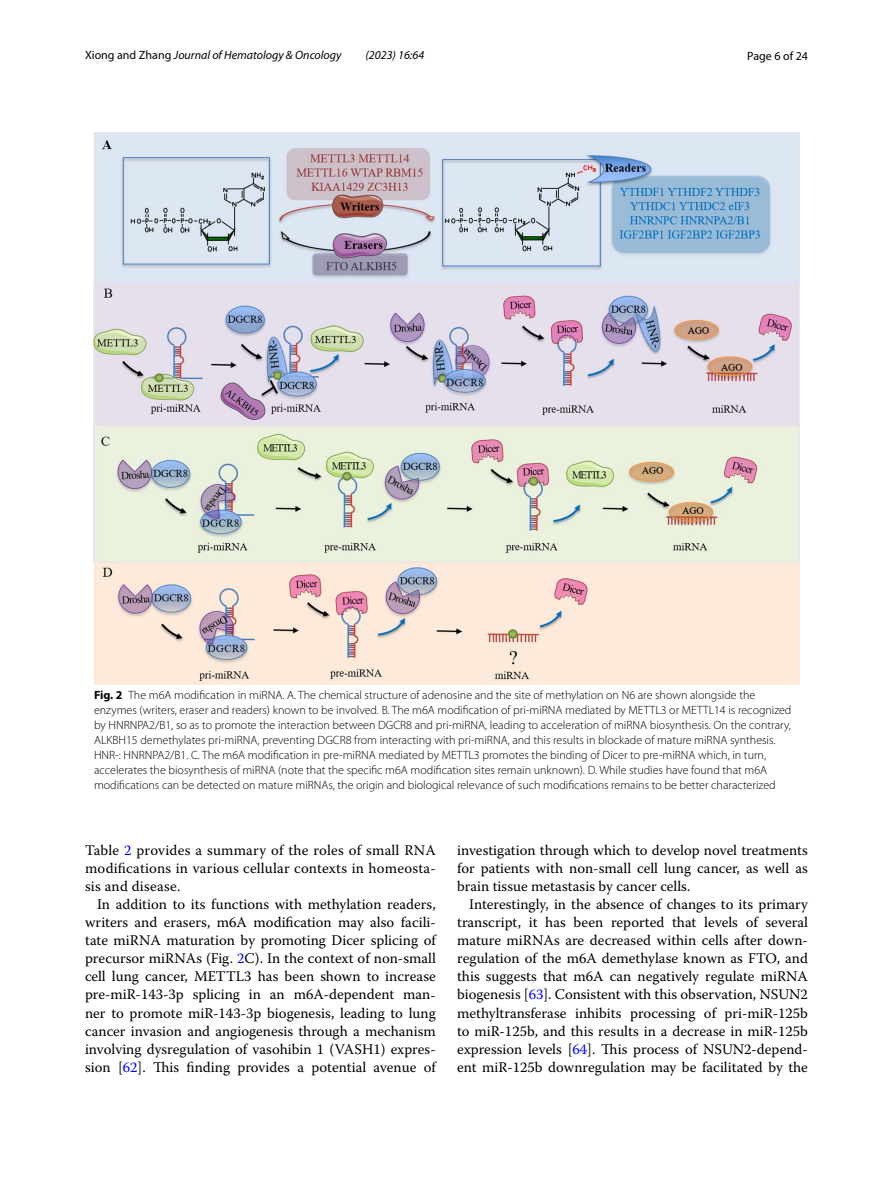
<style>
.page{position:relative;width:893px;height:1187px;background:#fff}
.page>*{position:absolute;margin:0;border:0;box-sizing:border-box;transform-origin:0 0}
.t1{font:14.7px/18px "Warnock Pro";color:#000;text-align:justify}
.t2{font:300 12px/15px "Myriad Pro";color:#000}
.t3{font:italic 12px "Myriad Pro";color:#000}
.t4{font:12px "Myriad Pro";color:#000}
.s1{font-style:normal}
.s2{font-weight:700}
.s3{color:#00f}
</style>
<div class="page">
<img style="left:94px;top:133px;width:705px;height:551px">
<p class="t3" style="left:85px;top:48px;width:258px"><span class="s1">Xiong and Zhang</span> Journal of Hematology &amp; Oncology</p>
<p class="t3" style="left:366px;top:48px;width:60px">(2023) 16:64</p>
<p class="t4" style="left:747px;top:48px;width:62px">Page 6 of 24</p>
<p class="t2" style="left:94px;top:688px;width:699px"><span class="s2">Fig. 2</span> The m6A modification in miRNA. A. The chemical structure of adenosine and the site of methylation on N6 are shown alongside the enzymes (writers, eraser and readers) known to be involved. B. The m6A modification of pri-miRNA mediated by METTL3 or METTL14 is recognized by HNRNPA2/B1, so as to promote the interaction between DGCR8 and pri-miRNA, leading to acceleration of miRNA biosynthesis. On the contrary, ALKBH15 demethylates pri-miRNA, preventing DGCR8 from interacting with pri-miRNA, and this results in blockade of mature miRNA synthesis.<br>HNR-: HNRNPA2/B1. C. The m6A modification in pre-miRNA mediated by METTL3 promotes the binding of Dicer to pre-miRNA which, in turn, accelerates the biosynthesis of miRNA (note that the specific m6A modification sites remain unknown). D. While studies have found that m6A modifications can be detected on mature miRNAs, the origin and biological relevance of such modifications remains to be better characterized</p>
<p class="t1" style="left:85px;top:841px;width:352px">Table <span class="s3">2</span> provides a summary of the roles of small RNA modifications in various cellular contexts in homeosta&shy;sis and disease.</p>
<p class="t1" style="left:85px;top:895px;width:352px;text-indent:12px">In addition to its functions with methylation readers, writers and erasers, m6A modification may also facili&shy;tate miRNA maturation by promoting Dicer splicing of precursor miRNAs (Fig. <span class="s3">2</span>C). In the context of non-small cell lung cancer, METTL3 has been shown to increase pre-miR-143-3p splicing in an m6A-dependent man&shy;ner to promote miR-143-3p biogenesis, leading to lung cancer invasion and angiogenesis through a mechanism involving dysregulation of vasohibin 1 (VASH1) expres&shy;sion [<span class="s3">62</span>]. This finding provides a potential avenue of</p>
<p class="t1" style="left:457px;top:841px;width:352px">investigation through which to develop novel treatments for patients with non-small cell lung cancer, as well as brain tissue metastasis by cancer cells.</p>
<p class="t1" style="left:457px;top:895px;width:352px;text-indent:12px">Interestingly, in the absence of changes to its primary transcript, it has been reported that levels of several mature miRNAs are decreased within cells after down&shy;regulation of the m6A demethylase known as FTO, and this suggests that m6A can negatively regulate miRNA biogenesis [<span class="s3">63</span>]. Consistent with this observation, NSUN2 methyltransferase inhibits processing of pri-miR-125b to miR-125b, and this results in a decrease in miR-125b expression levels [<span class="s3">64</span>]. This process of NSUN2-depend&shy;ent miR-125b downregulation may be facilitated by the</p>
</div>
